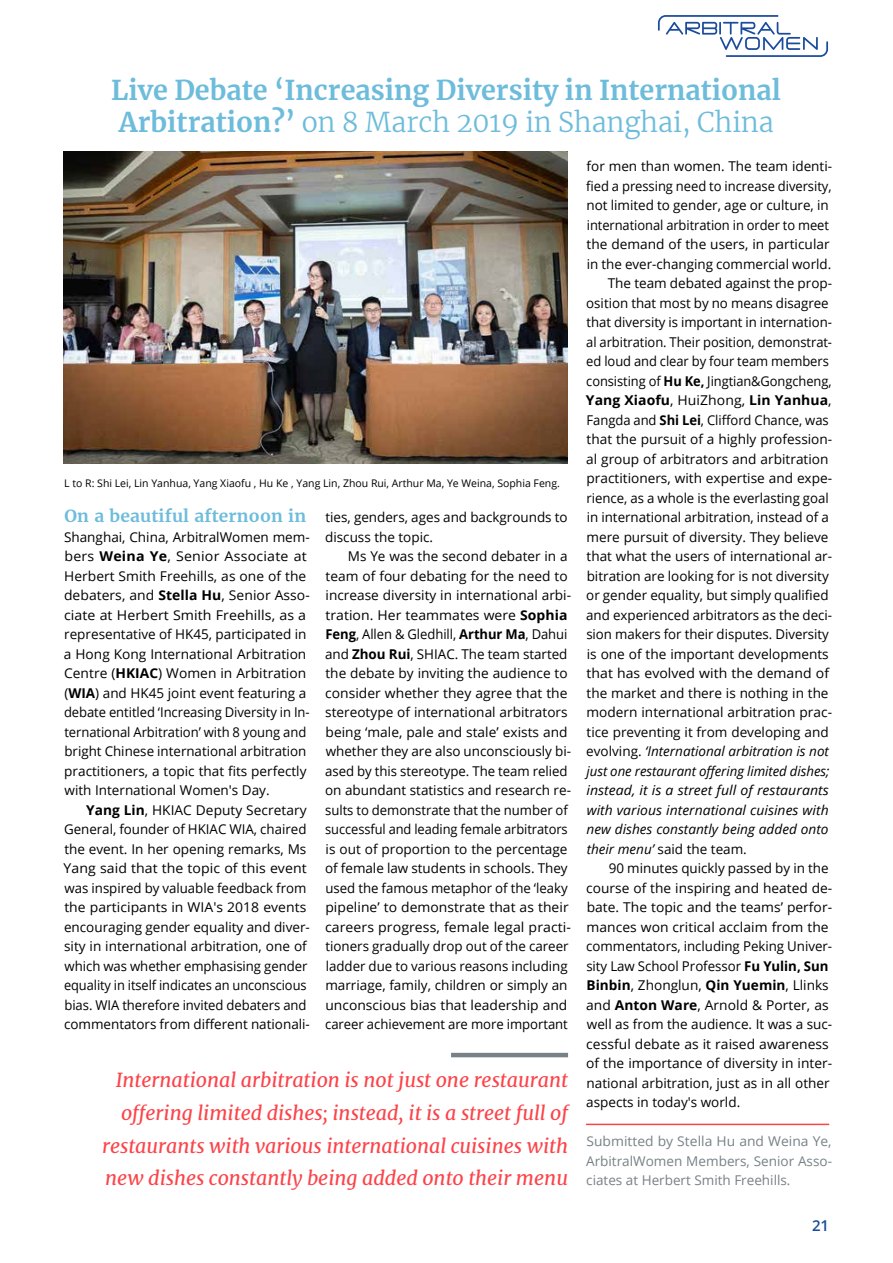
<style>
.page{position:relative;width:893px;height:1263px;background:#fff}
.page>*{position:absolute;margin:0;border:0;box-sizing:border-box;transform-origin:0 0}
.t1{font:700 27px/32.4px "Merriweather";color:#6dbcdb}
.t2{font:italic 19.5px/32.5px "Merriweather";color:#fc4349;text-align:right}
.t3{font:700 16.5px "Merriweather";letter-spacing:.01em;color:#6dbcdb;scale:1.05 1}
.t4{font:600 15px "Open Sans";color:#1b4c9c}
.t5{font:13.5px/19.5px "Open Sans";color:#000}
.t6{font:13.5px "Open Sans";color:#000;scale:.96 1}
.t7{font:italic 13.5px "Open Sans";color:#000}
.t8{font:13.5px/19.5px "Open Sans";color:#778186;text-align:justify}
.t9{font:13.5px "Open Sans";color:#000;scale:.95 1}
.t10{font:italic 13.5px "Open Sans";color:#000;scale:1.04 1}
.t11{font:700 13.5px "Open Sans";letter-spacing:.005em;color:#000;scale:1.04 1}
.t12{font:13.5px "Open Sans";color:#000;scale:1.04 1}
.t13{font:10.5px "Open Sans";color:#000}
.s1{font-weight:300}
.s2{font-weight:700}
.s3{font-weight:400}
.s4{font-style:normal}
.s5{font-style:italic}
</style>
<div class="page">
<svg style="left:658px;top:15px;width:170px;height:42px"></svg>
<hr style="left:586px;top:1123px;width:243px;height:2px;background:#fc4349">
<img style="left:64px;top:151px;width:504px;height:312px">
<hr style="left:451px;top:1053px;width:117px;height:4px;background:#778186">
<h1 class="t1" style="left:111px;top:73px;width:671px">Live Debate ‘Increasing Diversity in International<br>Arbitration?’ <span class="s1">on 8 March 2019 in Shanghai, China</span></h1>
<p class="t13" style="left:64px;top:476px;width:497px">L to R: Shi Lei, Lin Yanhua, Yang Xiaofu , Hu Ke , Yang Lin, Zhou Rui, Arthur Ma, Ye Weina, Sophia Feng.</p>
<p class="t3" style="left:64px;top:505px;width:232px">On a beautiful afternoon in</p>
<p class="t5" style="left:64px;top:527px;width:248px">Shanghai, China, ArbitralWomen mem&shy;bers <span class="s2">Weina Ye</span>, Senior Associate at Herbert Smith Freehills, as one of the debaters, and <span class="s2">Stella Hu</span>, Senior Asso&shy;ciate at Herbert Smith Freehills, as a representative of HK45, participated in a Hong Kong International Arbitration Centre (<span class="s2">HKIAC</span>) Women in Arbitration (<span class="s2">WIA</span>) and HK45 joint event featuring a debate entitled ‘Increasing Diversity in In&shy;ternational Arbitration’ with 8 young and bright Chinese international arbitration practitioners, a topic that fits perfectly with International Women's Day.</p>
<p class="t5" style="left:64px;top:800px;width:248px;text-indent:22px"><span class="s2">Yang Lin</span>, HKIAC Deputy Secretary General, founder of HKIAC WIA, chaired the event. In her opening remarks, Ms Yang said that the topic of this event was inspired by valuable feedback from the participants in WIA's 2018 events encouraging gender equality and diver&shy;sity in international arbitration, one of which was whether emphasising gender equality in itself indicates an unconscious bias. WIA therefore invited debaters and commentators from different nationali-</p>
<p class="t5" style="left:325px;top:507px;width:244px">ties, genders, ages and backgrounds to discuss the topic.</p>
<p class="t5" style="left:325px;top:546px;width:248px;text-indent:23px">Ms Ye was the second debater in a team of four debating for the need to increase diversity in international arbi&shy;tration. Her teammates were <span class="s2">Sophia Feng</span>, Allen &amp; Gledhill, <span class="s2">Arthur Ma</span>, Dahui and <span class="s2">Zhou Rui</span>, SHIAC. The team started the debate by inviting the audience to consider whether they agree that the stereotype of international arbitrators being ‘male, pale and stale’ exists and whether they are also unconsciously bi&shy;ased by this stereotype. The team relied on abundant statistics and research re&shy;sults to demonstrate that the number of successful and leading female arbitrators is out of proportion to the percentage of female law students in schools. They used the famous metaphor of the ‘leaky pipeline’ to demonstrate that as their careers progress, female legal practi&shy;tioners gradually drop out of the career ladder due to various reasons including marriage, family, children or simply an unconscious bias that leadership and career achievement are more important</p>
<h2 class="t2" style="left:102px;top:1063px;width:467px">International arbitration is not just one restaurant offering limited dishes; instead, it is a street full of restaurants with various international cuisines with new dishes constantly being added onto their menu</h2>
<p class="t5" style="left:587px;top:156px;width:247px">for men than women. The team identi-</p>
<p class="t6" style="left:586px;top:176px;width:257px">fied a pressing need to increase diversity,</p>
<p class="t5" style="left:586px;top:195px;width:244px">not limited to gender, age or culture, in</p>
<p class="t6" style="left:587px;top:215px;width:254px">international arbitration in order to meet</p>
<p class="t5" style="left:587px;top:234px;width:245px">the demand of the users, in particular</p>
<p class="t5" style="left:587px;top:254px;width:246px">in the ever-changing commercial world.</p>
<p class="t5" style="left:608px;top:273px;width:226px">The team debated against the prop-</p>
<p class="t5" style="left:586px;top:293px;width:244px">osition that most by no means disagree</p>
<p class="t5" style="left:587px;top:312px;width:247px">that diversity is important in internation-</p>
<p class="t6" style="left:586px;top:332px;width:258px">al arbitration. Their position, demonstrat-</p>
<p class="t6" style="left:586px;top:352px;width:254px">ed loud and clear by four team members</p>
<p class="t9" style="left:586px;top:371px;width:260px">consisting of <span class="s2">Hu Ke,</span> Jingtian&amp;Gongcheng,</p>
<p class="t11" style="left:586px;top:391px;width:238px">Yang Xiaofu<span class="s3">, HuiZhong,</span> Lin Yanhua<span class="s3">,</span></p>
<p class="t6" style="left:586px;top:410px;width:254px">Fangda and <span class="s2">Shi Lei</span>, Clifford Chance, was</p>
<p class="t5" style="left:587px;top:429px;width:247px">that the pursuit of a highly profession-</p>
<p class="t5" style="left:586px;top:449px;width:244px">al group of arbitrators and arbitration</p>
<p class="t5" style="left:586px;top:468px;width:247px">practitioners, with expertise and expe-</p>
<p class="t5" style="left:586px;top:488px;width:244px">rience, as a whole is the everlasting goal</p>
<p class="t5" style="left:587px;top:507px;width:243px">in international arbitration, instead of a</p>
<p class="t5" style="left:586px;top:527px;width:244px">mere pursuit of diversity. They believe</p>
<p class="t5" style="left:587px;top:546px;width:247px">that what the users of international ar-</p>
<p class="t5" style="left:587px;top:566px;width:244px">bitration are looking for is not diversity</p>
<p class="t5" style="left:586px;top:585px;width:244px">or gender equality, but simply qualified</p>
<p class="t5" style="left:586px;top:605px;width:247px">and experienced arbitrators as the deci-</p>
<p class="t5" style="left:586px;top:624px;width:244px">sion makers for their disputes. Diversity</p>
<p class="t5" style="left:587px;top:644px;width:243px">is one of the important developments</p>
<p class="t12" style="left:587px;top:664px;width:235px">that has evolved with the demand of</p>
<p class="t5" style="left:587px;top:683px;width:243px">the market and there is nothing in the</p>
<p class="t5" style="left:586px;top:702px;width:247px">modern international arbitration prac-</p>
<p class="t5" style="left:587px;top:722px;width:243px">tice preventing it from developing and</p>
<p class="t7" style="left:586px;top:742px;width:244px"><span class="s4">evolving.</span> ‘International arbitration is not</p>
<p class="t7" style="left:586px;top:761px;width:245px">just one restaurant offering limited dishes;</p>
<p class="t10" style="left:586px;top:781px;width:235px">instead, it is a street full of restaurants</p>
<p class="t7" style="left:587px;top:800px;width:243px">with various international cuisines with</p>
<p class="t7" style="left:586px;top:820px;width:244px">new dishes constantly being added onto</p>
<p class="t5" style="left:587px;top:839px;width:162px"><span class="s5">their menu’</span> said the team.</p>
<p class="t5" style="left:609px;top:858px;width:221px">90 minutes quickly passed by in the</p>
<p class="t5" style="left:586px;top:878px;width:247px">course of the inspiring and heated de-</p>
<p class="t5" style="left:587px;top:897px;width:247px">bate. The topic and the teams’ perfor-</p>
<p class="t5" style="left:586px;top:917px;width:244px">mances won critical acclaim from the</p>
<p class="t5" style="left:586px;top:936px;width:247px">commentators, including Peking Univer-</p>
<p class="t5" style="left:586px;top:956px;width:244px">sity Law School Professor <span class="s2">Fu Yulin, Sun</span></p>
<p class="t5" style="left:587px;top:975px;width:244px"><span class="s2">Binbin</span>, Zhonglun, <span class="s2">Qin Yuemin</span>, Llinks</p>
<p class="t5" style="left:586px;top:995px;width:244px">and <span class="s2">Anton Ware</span>, Arnold &amp; Porter, as</p>
<p class="t5" style="left:587px;top:1014px;width:247px">well as from the audience. It was a suc-</p>
<p class="t5" style="left:586px;top:1034px;width:244px">cessful debate as it raised awareness</p>
<p class="t5" style="left:586px;top:1053px;width:247px">of the importance of diversity in inter-</p>
<p class="t5" style="left:586px;top:1073px;width:245px">national arbitration, just as in all other</p>
<p class="t5" style="left:586px;top:1092px;width:156px">aspects in today's world.</p>
<p class="t8" style="left:586px;top:1131px;width:248px">Submitted by Stella Hu and Weina Ye, ArbitralWomen Members, Senior Asso&shy;ciates at Herbert Smith Freehills.</p>
<p class="t4" style="left:812px;top:1215px;width:19px">21</p>
</div>
